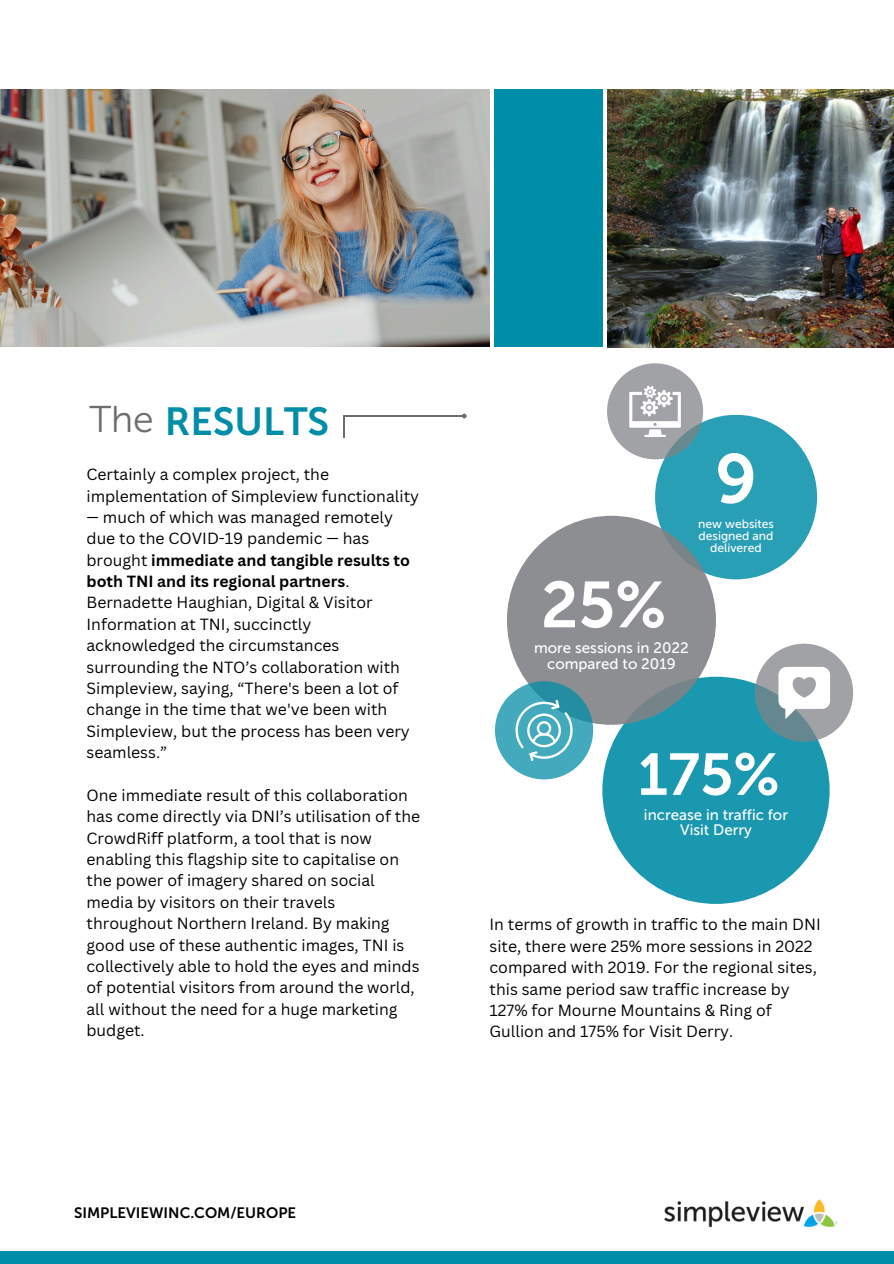
<style>
.page{position:relative;width:894px;height:1264px;background:#fff}
.page>*{position:absolute;margin:0;border:0;box-sizing:border-box;transform-origin:0 0}
.t1{font:69.15px "Museo Sans 700";color:#fff}
.t2{font:64.65px "Museo Sans 700";color:#fff}
.t3{font:58.65px "Museo Sans 700";color:#fff}
.t4{font:39px "Museo Sans 700";color:#008da8}
.t5{font:37.2px "Museo Sans 300";color:#6d6d6c}
.t6{font:15.75px/21.3px "Canva Sans";color:#000}
.t7{font:15.15px/15.8px "Museo Sans 500";color:#fff;text-align:center}
.t8{font:15px "Museo Sans 700";color:#000}
.t9{font:12.15px/12.3px "Museo Sans 500";color:#fff;text-align:center}
.s1{font-weight:700}
</style>
<div class="page">
<hr style="left:343px;top:415px;width:121px;height:1px;background:#6d6d6c">
<svg style="left:461px;top:413px;width:5px;height:5px"></svg>
<svg style="left:343px;top:416px;width:1px;height:21px"></svg>
<div style="left:493px;top:89px;width:109px;height:258px;background:#008da8"></div>
<img style="left:0;top:89px;width:489px;height:258px">
<img style="left:607px;top:89px;width:286px;height:259px">
<div style="left:602px;top:676px;width:227px;height:227px;background:#1a98b0;border-radius:50%"></div>
<div style="left:655px;top:415px;width:161px;height:164px;background:#299fb5;border-radius:50%"></div>
<div style="left:507px;top:516px;width:208px;height:208px;background:#8c8e91;border-radius:50%"></div>
<svg style="left:607px;top:363px;width:96px;height:96px;background:#9da1a4"></svg>
<svg style="left:495px;top:681px;width:98px;height:98px;background:#3da3b7"></svg>
<svg style="left:754px;top:643px;width:98px;height:98px;background:#909ca1"></svg>
<div style="left:0;top:1251px;width:893px;height:12px;background:#008da8"></div>
<img style="left:664px;top:1199px;width:174px;height:28px">
<svg style="left:629px;top:386px;width:51px;height:51px"></svg>
<svg style="left:778px;top:667px;width:51px;height:51px"></svg>
<svg style="left:512px;top:699px;width:63px;height:61px;background:#66b8c8"></svg>
<p class="t5" style="left:89px;top:397px;width:66px">The</p>
<p class="t4" style="left:165px;top:398px;width:166px">RESULTS</p>
<h1 class="t6" style="left:86px;top:463px;width:334px">Certainly a complex project, the implementation of Simpleview functionality</h1>
<h1 class="t6" style="left:86px;top:506px;width:325px">— much of which was managed remotely due to the COVID-19 pandemic — has brought <span class="s1">immediate and tangible results to both TNI and its regional partners</span>.<br>Bernadette Haughian, Digital &amp; Visitor Information at TNI, succinctly acknowledged the circumstances surrounding the NTO’s collaboration with Simpleview, saying, “There's been a lot of change in the time that we've been with Simpleview, but the process has been very seamless.”</h1>
<h4 class="t6" style="left:86px;top:784px;width:335px">One immediate result of this collaboration has come directly via DNI’s utilisation of the CrowdRiff platform, a tool that is now enabling this flagship site to capitalise on the power of imagery shared on social media by visitors on their travels throughout Northern Ireland. By making good use of these authentic images, TNI is collectively able to hold the eyes and minds of potential visitors from around the world, all without the need for a huge marketing budget.</h4>
<h4 class="t8" style="left:74px;top:1203px;width:223px">SIMPLEVIEWINC.COM/EUROPE</h4>
<h2 class="t2" style="left:540px;top:566px;width:127px">25%</h2>
<p class="t7" style="left:534px;top:640px;width:156px">more sessions in 2022 compared to 2019</p>
<h1 class="t1" style="left:715px;top:438px;width:43px">9</h1>
<p class="t9" style="left:698px;top:517px;width:77px">new websites designed and delivered</p>
<h3 class="t3" style="left:637px;top:739px;width:143px">175%</h3>
<p class="t7" style="left:643px;top:806px;width:145px">increase in traffic for<br>Visit Derry</p>
<p class="t6" style="left:489px;top:913px;width:332px">In terms of growth in traffic to the main DNI site, there were 25% more sessions in 2022 compared with 2019. For the regional sites, this same period saw traffic increase by 127% for Mourne Mountains &amp; Ring of Gullion and 175% for Visit Derry.</p>
</div>
